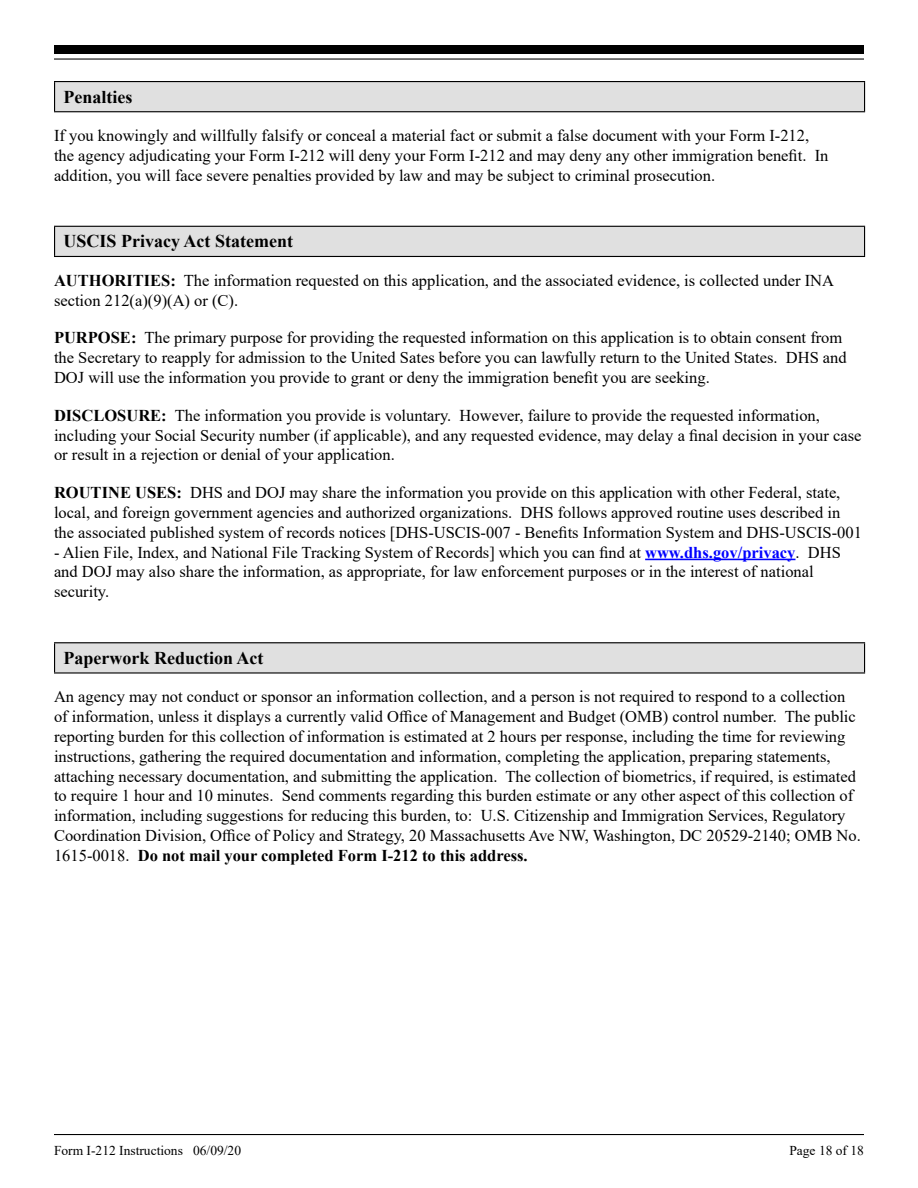
<style>
.page{position:relative;width:918px;height:1188px;background:#fff}
.page>*{position:absolute;margin:0;border:0;box-sizing:border-box;transform-origin:0 0}
.t1{font:700 18px "Times New Roman";color:#000}
.t2{font:16.5px/19.8px "Times New Roman";color:#000}
.t3{font:13.5px "Times New Roman";color:#000}
.s1{font-weight:700}
.s2{font-weight:700;color:#00f}
</style>
<div class="page">
<hr style="left:54px;top:1134px;width:810px;height:1px;background:#000">
<div style="left:54px;top:45px;width:810px;height:9px;background:#000"></div>
<hr style="left:54px;top:58px;width:810px;height:2px;background:#000">
<hr style="left:645px;top:559px;width:151px;height:1px;background:#00f">
<div style="left:55px;top:82px;width:810px;height:30px;background:#e0e0e0"></div>
<hr style="left:54px;top:81px;width:811px;height:1px;background:#000">
<svg style="left:54px;top:82px;width:1px;height:29px"></svg>
<svg style="left:864px;top:82px;width:1px;height:29px"></svg>
<hr style="left:54px;top:111px;width:811px;height:1px;background:#000">
<div style="left:55px;top:226px;width:810px;height:30px;background:#e0e0e0"></div>
<hr style="left:54px;top:226px;width:811px;height:1px;background:#000">
<svg style="left:54px;top:227px;width:1px;height:29px"></svg>
<svg style="left:864px;top:227px;width:1px;height:29px"></svg>
<hr style="left:54px;top:256px;width:811px;height:1px;background:#000">
<div style="left:55px;top:643px;width:810px;height:30px;background:#e0e0e0"></div>
<hr style="left:54px;top:642px;width:811px;height:1px;background:#000">
<svg style="left:54px;top:643px;width:1px;height:29px"></svg>
<svg style="left:864px;top:643px;width:1px;height:29px"></svg>
<hr style="left:54px;top:672px;width:811px;height:2px;background:#000">
<p class="t1" style="left:64px;top:84px;width:70px">Penalties</p>
<p class="t2" style="left:54px;top:125px;width:776px">If you knowingly and willfully falsify or conceal a material fact or submit a false document with your Form I-212, the agency adjudicating your Form I-212 will deny your Form I-212 and may deny any other immigration benefit. In addition, you will face severe penalties provided by law and may be subject to criminal prosecution.</p>
<p class="t1" style="left:64px;top:228px;width:231px">USCIS Privacy Act Statement</p>
<p class="t2" style="left:54px;top:270px;width:782px"><span class="s1">AUTHORITIES:</span> The information requested on this application, and the associated evidence, is collected under INA section 212(a)(9)(A) or (C).</p>
<p class="t2" style="left:54px;top:327px;width:794px"><span class="s1">PURPOSE:</span> The primary purpose for providing the requested information on this application is to obtain consent from the Secretary to reapply for admission to the United Sates before you can lawfully return to the United States. DHS and<br>DOJ will use the information you provide to grant or deny the immigration benefit you are seeking.</p>
<p class="t2" style="left:54px;top:405px;width:809px"><span class="s1">DISCLOSURE:</span> The information you provide is voluntary. However, failure to provide the requested information, including your Social Security number (if applicable), and any requested evidence, may delay a final decision in your case or result in a rejection or denial of your application.</p>
<p class="t2" style="left:54px;top:482px;width:809px"><span class="s1">ROUTINE USES:</span> DHS and DOJ may share the information you provide on this application with other Federal, state, local, and foreign government agencies and authorized organizations. DHS follows approved routine uses described in the associated published system of records notices [DHS-USCIS-007 - Benefits Information System and DHS-USCIS-001</p>
<p class="t2" style="left:54px;top:542px;width:788px">- Alien File, Index, and National File Tracking System of Records] which you can find at <span class="s2">www.dhs.gov/privacy</span>. DHS and DOJ may also share the information, as appropriate, for law enforcement purposes or in the interest of national security.</p>
<p class="t1" style="left:64px;top:645px;width:201px">Paperwork Reduction Act</p>
<p class="t2" style="left:54px;top:686px;width:808px">An agency may not conduct or sponsor an information collection, and a person is not required to respond to a collection of information, unless it displays a currently valid Office of Management and Budget (OMB) control number. The public reporting burden for this collection of information is estimated at 2 hours per response, including the time for reviewing instructions, gathering the required documentation and information, completing the application, preparing statements, attaching necessary documentation, and submitting the application. The collection of biometrics, if required, is estimated to require 1 hour and 10 minutes. Send comments regarding this burden estimate or any other aspect of this collection of information, including suggestions for reducing this burden, to: U.S. Citizenship and Immigration Services, Regulatory Coordination Division, Office of Policy and Strategy, 20 Massachusetts Ave NW, Washington, DC 20529-2140; OMB No.<br>1615-0018. <span class="s1">Do not mail your completed Form I-212 to this address.</span></p>
<p class="t3" style="left:54px;top:1141px;width:189px">Form I-212 Instructions 06/09/20</p>
<p class="t3" style="left:789px;top:1141px;width:76px">Page 18 of 18</p>
</div>
